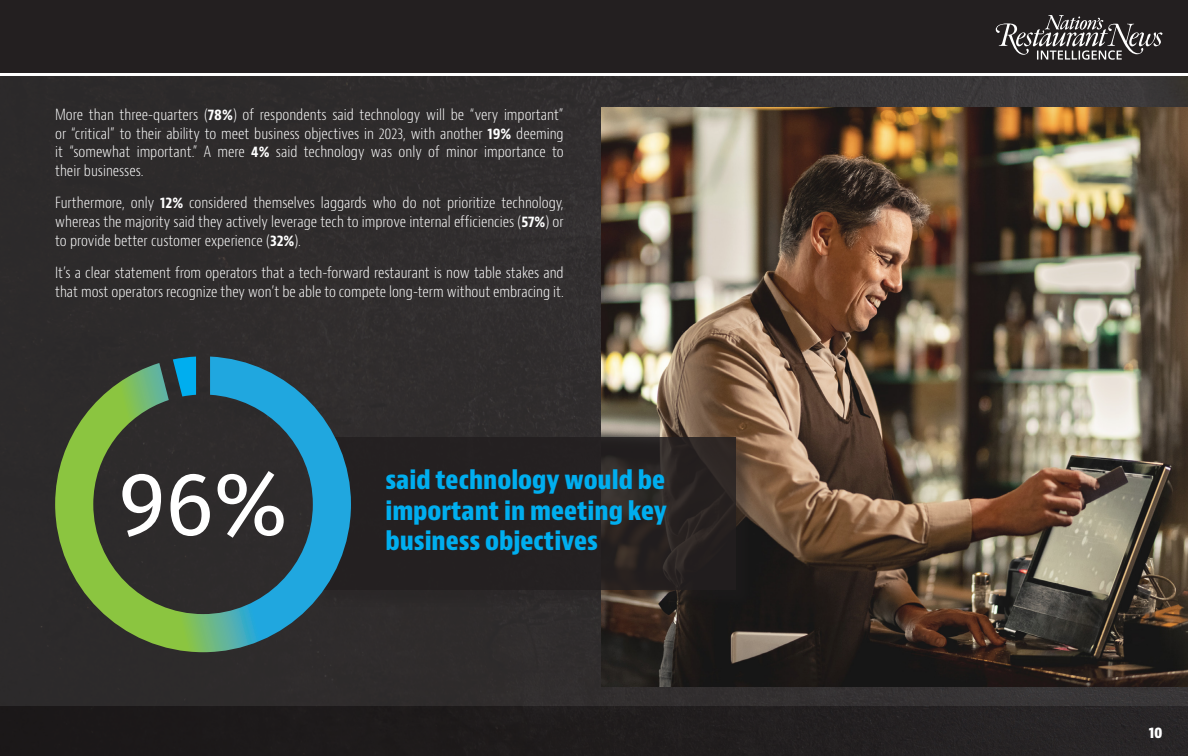
<style>
.page{position:relative;width:1188px;height:756px;background:#fff}
.page>*{position:absolute;margin:0;border:0;box-sizing:border-box;transform-origin:0 0}
.t1{font:700 condensed 25.5px/30.6px "Bernino Sans";color:#00aeef;text-align:justify}
.t2{font:300 condensed 15px/18.8px "Bernino Sans";color:#fff;text-align:justify}
.t3{font:700 condensed 15px "Bernino Sans";color:#fff}
.s1{font-weight:700}
</style>
<div class="page">
<div style="left:0;top:0;width:1188px;height:72px;background:#231f20"></div>
<div style="left:0;top:77px;width:1188px;height:679px;background:#231f20"></div>
<img style="left:0;top:77px;width:1188px;height:629px">
<div style="left:317px;top:440px;width:437px;height:169px;background:#231f20;opacity:.4"></div>
<div style="left:314px;top:437px;width:421px;height:153px;background:#231f20"></div>
<svg style="left:55px;top:357px;width:296px;height:295px"></svg>
<svg style="left:122px;top:474px;width:39px;height:63px"></svg>
<svg style="left:171px;top:474px;width:39px;height:62px"></svg>
<svg style="left:218px;top:471px;width:66px;height:67px"></svg>
<svg style="left:996px;top:15px;width:166px;height:45px"></svg>
<p class="t2" style="left:55px;top:106px;width:510px">More than three-quarters (<span class="s1">78%</span>) of respondents said technology will be “very important” or “critical” to their ability to meet business objectives in 2023, with another <span class="s1">19%</span> deeming it “somewhat important.” A mere <span class="s1">4%</span> said technology was only of minor importance to their businesses.</p>
<p class="t2" style="left:55px;top:194px;width:510px">Furthermore, only <span class="s1">12%</span> considered themselves laggards who do not prioritize technology, whereas the majority said they actively leverage tech to improve internal efficiencies (<span class="s1">57%</span>) or to provide better customer experience (<span class="s1">32%</span>).</p>
<p class="t2" style="left:55px;top:264px;width:510px">It’s a clear statement from operators that a tech-forward restaurant is now table stakes and that most operators recognize they won’t be able to compete long-term without embracing it.</p>
<p class="t1" style="left:385px;top:465px;width:283px">said technology would be important in meeting key business objectives</p>
<p class="t3" style="left:1149px;top:723px;width:15px">10</p>
</div>
